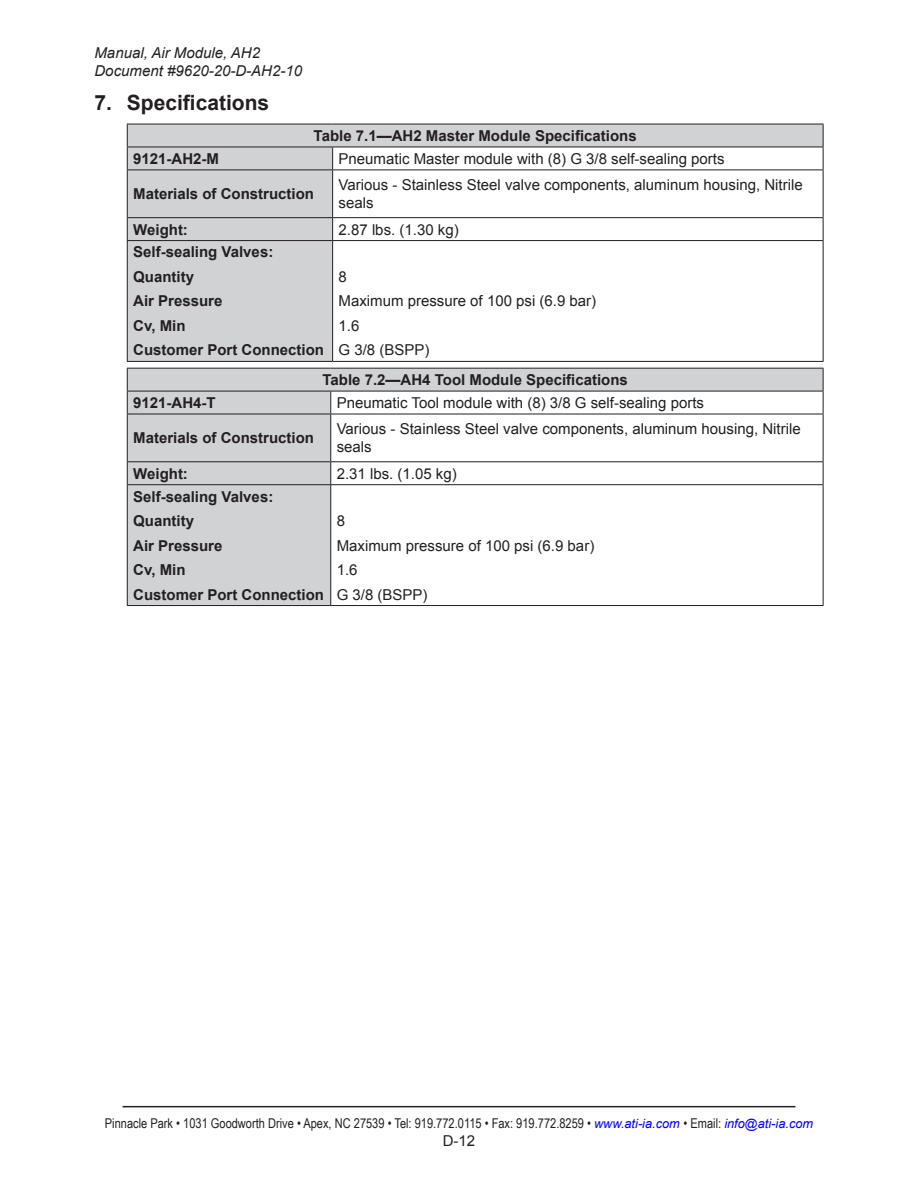
<style>
.page{position:relative;width:918px;height:1188px;background:#fff}
.page>*{position:absolute;margin:0;border:0;box-sizing:border-box;transform-origin:0 0}
.t1{font:700 21px "Arial";color:#231f20}
.Table_text{font:15px/18px "Arial";color:#231f20}
.Table_text-2{font:700 15px "Arial";color:#231f20}
.t2{font:italic 15px/18px "Arial";color:#231f20}
.t3{font:13.5px "Arial Narrow";color:#231f20}
.s1{font-family:"Arial";font-style:italic;font-size:12.75px;color:#00f}
</style>
<div class="page">
<hr style="left:123px;top:1106px;width:672px;height:1px;background:#231f20">
<svg style="left:128px;top:125px;width:695px;height:236px"></svg>
<div style="left:333px;top:147px;width:490px;height:23px;background:#fff"></div>
<hr style="left:127px;top:124px;width:206px;height:1px;background:#231f20">
<hr style="left:333px;top:124px;width:490px;height:1px;background:#231f20">
<hr style="left:127px;top:147px;width:206px;height:1px;background:#231f20">
<svg style="left:127px;top:124px;width:1px;height:46px"></svg>
<hr style="left:333px;top:147px;width:490px;height:1px;background:#231f20">
<svg style="left:332px;top:147px;width:1px;height:23px"></svg>
<svg style="left:823px;top:124px;width:1px;height:46px"></svg>
<hr style="left:127px;top:170px;width:206px;height:1px;background:#231f20">
<hr style="left:127px;top:170px;width:1px;height:47px;background:#231f20">
<hr style="left:333px;top:170px;width:490px;height:1px;background:#231f20">
<hr style="left:332px;top:170px;width:1px;height:47px;background:#231f20">
<hr style="left:823px;top:170px;width:1px;height:47px;background:#231f20">
<hr style="left:127px;top:217px;width:206px;height:1px;background:#231f20">
<svg style="left:127px;top:218px;width:1px;height:22px"></svg>
<hr style="left:333px;top:217px;width:490px;height:1px;background:#231f20">
<svg style="left:332px;top:218px;width:1px;height:22px"></svg>
<svg style="left:823px;top:218px;width:1px;height:22px"></svg>
<hr style="left:127px;top:240px;width:206px;height:1px;background:#231f20">
<hr style="left:127px;top:241px;width:1px;height:120px;background:#231f20">
<hr style="left:333px;top:240px;width:490px;height:1px;background:#231f20">
<hr style="left:332px;top:241px;width:1px;height:120px;background:#231f20">
<hr style="left:823px;top:241px;width:1px;height:120px;background:#231f20">
<hr style="left:127px;top:361px;width:206px;height:1px;background:#231f20">
<hr style="left:333px;top:361px;width:490px;height:1px;background:#231f20">
<svg style="left:128px;top:369px;width:695px;height:236px"></svg>
<div style="left:331px;top:391px;width:492px;height:23px;background:#fff"></div>
<hr style="left:127px;top:368px;width:204px;height:1px;background:#231f20">
<hr style="left:331px;top:368px;width:493px;height:1px;background:#231f20">
<hr style="left:127px;top:391px;width:204px;height:1px;background:#231f20">
<svg style="left:127px;top:369px;width:1px;height:45px"></svg>
<hr style="left:331px;top:391px;width:493px;height:1px;background:#231f20">
<svg style="left:330px;top:391px;width:1px;height:23px"></svg>
<svg style="left:823px;top:369px;width:1px;height:45px"></svg>
<hr style="left:127px;top:414px;width:204px;height:1px;background:#231f20">
<hr style="left:127px;top:414px;width:1px;height:47px;background:#231f20">
<hr style="left:331px;top:414px;width:493px;height:1px;background:#231f20">
<hr style="left:330px;top:414px;width:1px;height:47px;background:#231f20">
<hr style="left:823px;top:414px;width:1px;height:47px;background:#231f20">
<hr style="left:127px;top:461px;width:204px;height:1px;background:#231f20">
<svg style="left:127px;top:462px;width:1px;height:22px"></svg>
<hr style="left:331px;top:461px;width:493px;height:1px;background:#231f20">
<svg style="left:330px;top:462px;width:1px;height:22px"></svg>
<svg style="left:823px;top:462px;width:1px;height:22px"></svg>
<hr style="left:127px;top:484px;width:204px;height:1px;background:#231f20">
<hr style="left:127px;top:485px;width:1px;height:120px;background:#231f20">
<hr style="left:331px;top:484px;width:493px;height:1px;background:#231f20">
<hr style="left:330px;top:485px;width:1px;height:120px;background:#231f20">
<hr style="left:823px;top:485px;width:1px;height:120px;background:#231f20">
<hr style="left:127px;top:605px;width:204px;height:1px;background:#231f20">
<hr style="left:331px;top:605px;width:493px;height:1px;background:#231f20">
<p class="t2" style="left:94px;top:44px;width:209px">Manual, Air Module, AH2<br>Document #9620-20-D-AH2‑10</p>
<p class="t1" style="left:94px;top:88px;width:176px">7. Specifications</p>
<p class="Table_text-2" style="left:314px;top:126px;width:325px">Table 7.1—AH2 Master Module Specifications</p>
<p class="Table_text-2" style="left:133px;top:149px;width:87px">9121‑AH2‑M</p>
<p class="Table_text" style="left:339px;top:150px;width:387px">Pneumatic Master module with (8) G 3/8 self‑sealing ports</p>
<p class="Table_text-2" style="left:133px;top:184px;width:182px">Materials of Construction</p>
<p class="Table_text" style="left:339px;top:176px;width:466px">Various ‑ Stainless Steel valve components, aluminum housing, Nitrile seals</p>
<p class="Table_text-2" style="left:133px;top:219px;width:56px">Weight:</p>
<p class="Table_text" style="left:339px;top:220px;width:122px">2.87 lbs. (1.30 kg)</p>
<p class="Table_text-2" style="left:133px;top:242px;width:142px">Self‑sealing Valves:</p>
<p class="Table_text-2" style="left:133px;top:267px;width:62px">Quantity</p>
<p class="Table_text-2" style="left:133px;top:291px;width:91px">Air Pressure</p>
<p class="Table_text-2" style="left:133px;top:316px;width:54px">Cv, Min</p>
<p class="Table_text-2" style="left:133px;top:340px;width:192px">Customer Port Connection</p>
<p class="Table_text" style="left:339px;top:268px;width:10px">8</p>
<p class="Table_text" style="left:339px;top:292px;width:259px">Maximum pressure of 100 psi (6.9 bar)</p>
<p class="Table_text" style="left:339px;top:317px;width:22px">1.6</p>
<p class="Table_text" style="left:339px;top:341px;width:92px">G 3/8 (BSPP)</p>
<p class="Table_text-2" style="left:323px;top:370px;width:307px">Table 7.2—AH4 Tool Module Specifications</p>
<p class="Table_text-2" style="left:133px;top:393px;width:84px">9121‑AH4‑T</p>
<p class="Table_text" style="left:337px;top:394px;width:369px">Pneumatic Tool module with (8) 3/8 G self‑sealing ports</p>
<p class="Table_text-2" style="left:133px;top:428px;width:182px">Materials of Construction</p>
<p class="Table_text" style="left:337px;top:420px;width:466px">Various ‑ Stainless Steel valve components, aluminum housing, Nitrile seals</p>
<p class="Table_text-2" style="left:133px;top:463px;width:56px">Weight:</p>
<p class="Table_text" style="left:337px;top:465px;width:122px">2.31 lbs. (1.05 kg)</p>
<p class="Table_text-2" style="left:133px;top:486px;width:142px">Self‑sealing Valves:</p>
<p class="Table_text-2" style="left:133px;top:511px;width:62px">Quantity</p>
<p class="Table_text-2" style="left:133px;top:535px;width:91px">Air Pressure</p>
<p class="Table_text-2" style="left:133px;top:560px;width:54px">Cv, Min</p>
<p class="Table_text-2" style="left:133px;top:584px;width:192px">Customer Port Connection</p>
<p class="Table_text" style="left:337px;top:512px;width:10px">8</p>
<p class="Table_text" style="left:337px;top:536px;width:259px">Maximum pressure of 100 psi (6.9 bar)</p>
<p class="Table_text" style="left:337px;top:561px;width:22px">1.6</p>
<p class="Table_text" style="left:337px;top:585px;width:92px">G 3/8 (BSPP)</p>
<p class="t3" style="left:105px;top:1114px;width:710px">Pinnacle Park • 1031 Goodworth Drive • Apex, NC 27539 • Tel: 919.772.0115 • Fax: 919.772.8259 • <span class="s1">www.ati‑ia.com</span> • Email: <span class="s1">info@ati‑ia.com</span></p>
<p class="Table_text" style="left:443px;top:1132px;width:34px">D-12</p>
</div>
